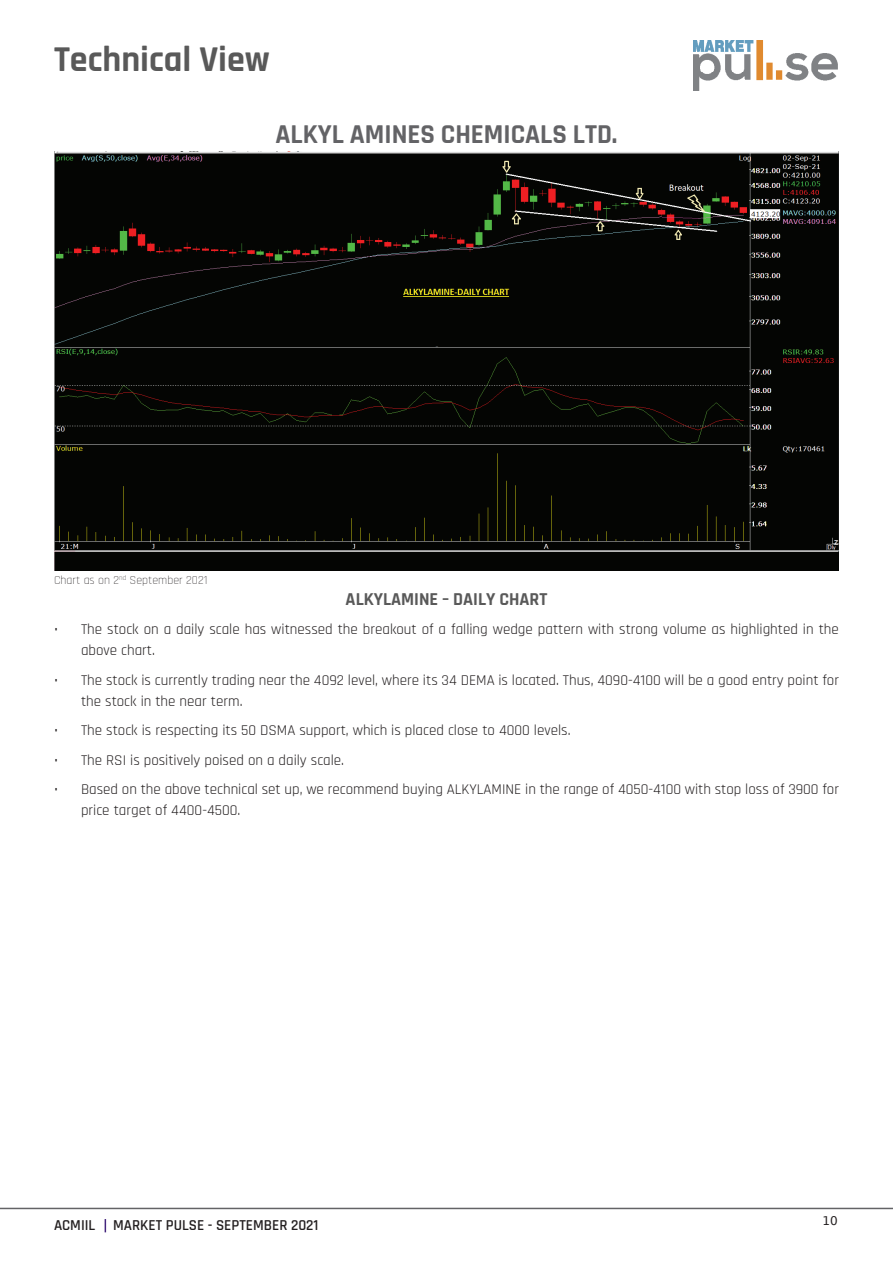
<style>
.page{position:relative;width:893px;height:1263px;background:#fff}
.page>*{position:absolute;margin:0;border:0;box-sizing:border-box;transform-origin:0 0}
.t1{font:700 36px "Rajdhani";color:#595959}
.t2{font:700 27px "Rajdhani";color:#636366}
.t3{font:700 18px "Rajdhani";color:#595959}
.t4{font:15px/21px "Rajdhani";color:#231f20}
.t5{font:600 15px "Rajdhani";color:#231f20}
.t6{font:300 12px "Rajdhani";color:#231f20}
.t7{font:12px "Rupee Foradian";color:#231f20}
</style>
<div class="page">
<hr style="left:0;top:1208px;width:893px;height:1px;background:#636366">
<svg style="left:105px;top:1219px;width:1px;height:13px"></svg>
<img style="left:693px;top:41px;width:145px;height:50px">
<img style="left:54px;top:151px;width:785px;height:419px">
<h1 class="t1" style="left:54px;top:38px;width:217px">Technical View</h1>
<h2 class="t2" style="left:276px;top:117px;width:343px">ALKYL AMINES CHEMICALS LTD.</h2>
<p class="t6" style="left:54px;top:573px;width:155px">Chart as on 2<sup>nd</sup> September 2021</p>
<p class="t3" style="left:346px;top:588px;width:203px">ALKYLAMINE – DAILY CHART</p>
<p class="t4" style="left:81px;top:619px;width:759px;text-indent:-27px">• The stock on a daily scale has witnessed the breakout of a falling wedge pattern with strong volume as highlighted in the above chart.</p>
<p class="t4" style="left:81px;top:670px;width:759px;text-indent:-27px">• The stock is currently trading near the 4092 level, where its 34 DEMA is located. Thus, 4090-4100 will be a good entry point for the stock in the near term.</p>
<p class="t4" style="left:54px;top:720px;width:518px">• The stock is respecting its 50 DSMA support, which is placed close to 4000 levels.</p>
<p class="t4" style="left:54px;top:750px;width:292px">• The RSI is positively poised on a daily scale.</p>
<p class="t4" style="left:81px;top:779px;width:760px;text-indent:-27px">• Based on the above technical set up, we recommend buying ALKYLAMINE in the range of 4050-4100 with stop loss of 3900 for price target of 4400-4500.</p>
<p class="t5" style="left:54px;top:1216px;width:266px">ACMIIL MARKET PULSE - SEPTEMBER 2021</p>
<p class="t7" style="left:822px;top:1213px;width:17px">10</p>
</div>
